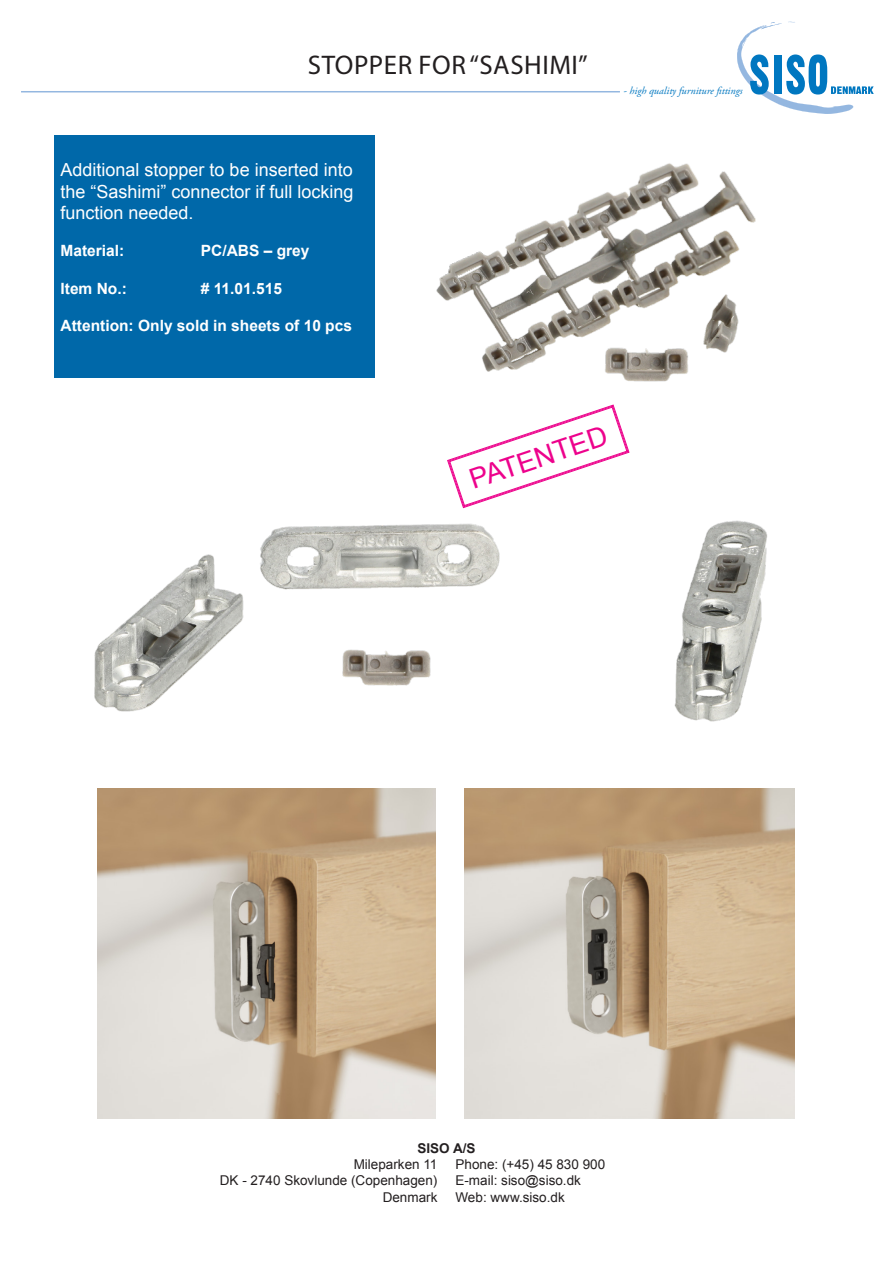
<style>
.page{position:relative;width:893px;height:1263px;background:#fff}
.page>*{position:absolute;margin:0;border:0;box-sizing:border-box;transform-origin:0 0}
.t1{font:27.6px "Arial";color:#ed028c}
.t2{font:27px "Myriad Pro";letter-spacing:.02em;color:#231f20}
.t3{font:18px/21.6px "Arial";color:#fff;text-align:justify}
.t4{font:700 15.45px "Arial";color:#fff}
.t5{font:13.5px/16.2px "Arial";color:#231f20;text-align:right}
.t6{font:700 13.5px "Arial";color:#231f20}
.t7{font:italic 10.5px "Adobe Garamond Pro";color:#0077c0}
</style>
<div class="page">
<div style="left:54px;top:135px;width:320px;height:243px;background:#0068a9"></div>
<img style="left:98px;top:789px;width:338px;height:329px">
<img style="left:465px;top:789px;width:329px;height:329px">
<img style="left:674px;top:520px;width:94px;height:202px">
<img style="left:94px;top:508px;width:406px;height:204px">
<img style="left:436px;top:163px;width:320px;height:219px">
<svg style="left:447px;top:404px;width:183px;height:104px"></svg>
<hr style="left:21px;top:91px;width:599px;height:1px;background:#94b7e0">
<svg style="left:737px;top:22px;width:137px;height:92px"></svg>
<h2 class="t2" style="left:308px;top:48px;width:281px">STOPPER FOR “SASHIMI”</h2>
<h3 class="t3" style="left:61px;top:159px;width:295px">Additional stopper to be inserted into the “Sashimi” connector if full locking function needed.</h3>
<p class="t4" style="left:61px;top:241px;width:65px">Material:</p>
<p class="t4" style="left:201px;top:241px;width:110px">PC/ABS – grey</p>
<p class="t4" style="left:61px;top:278px;width:68px">Item No.:</p>
<p class="t4" style="left:201px;top:278px;width:83px"># 11.01.515</p>
<p class="t4" style="left:61px;top:315px;width:293px">Attention: Only sold in sheets of 10 pcs</p>
<p class="t7" style="left:624px;top:84px;width:121px">- high quality furniture fittings</p>
<h1 class="t1" style="left:465px;top:463px;width:145px;rotate:-19deg">PATENTED</h1>
<p class="t6" style="left:417px;top:1139px;width:60px">SISO A/S</p>
<p class="t5" style="left:220px;top:1156px;width:219px">Mileparken 11<br>DK - 2740 Skovlunde (Copenhagen)<br>Denmark</p>
<p class="t5" style="left:455px;top:1156px;width:151px;text-align:left">Phone: (+45) 45 830 900<br>E-mail: siso@siso.dk<br>Web: www.siso.dk</p>
</div>
